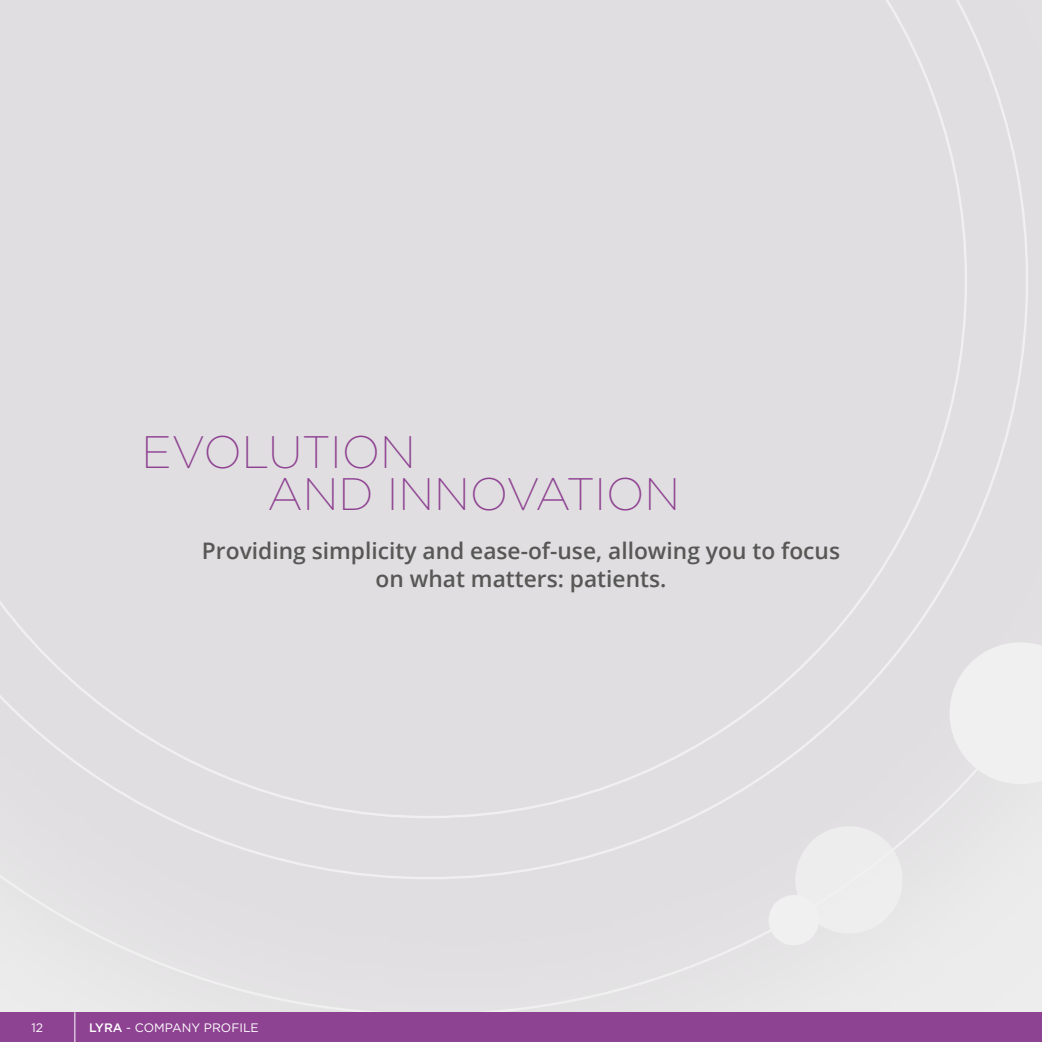
<style>
.page{position:relative;width:1042px;height:1042px;background:#fff}
.page>*{position:absolute;margin:0;border:0;box-sizing:border-box;transform-origin:0 0}
.t1{font:200 45.5px/42px "Gotham";color:#8e4292}
.t2{font:600 22.75px/27.3px "Open Sans";color:#575756;text-align:center}
.t3{font:12.25px "Gotham";color:#fff}
.s1{font-weight:500}
</style>
<div class="page">
<div style="left:0;top:940px;width:1042px;height:72px;background:#e5e4e5"></div>
<div style="left:0;top:0;width:1042px;height:940px;background:#e0dee0"></div>
<svg style="left:949px;top:520px;width:93px;height:264px"></svg>
<svg style="left:765px;top:826px;width:137px;height:123px;background:#eae9ea"></svg>
<svg style="left:1041px;top:74px;width:1px;height:25px"></svg>
<div style="left:0;top:1012px;width:1042px;height:30px;background:#8e4292"></div>
<hr style="left:74px;top:1012px;width:1px;height:30px;background:#fff">
<h1 class="t1" style="left:267px;top:429px;width:414px;text-indent:-126px">EVOLUTION<br>AND INNOVATION</h1>
<p class="t2" style="left:202px;top:537px;width:639px">Providing simplicity and ease-of-use, allowing you to focus on what matters: patients.</p>
<p class="t3" style="left:31px;top:1020px;width:13px">12</p>
<p class="t3" style="left:89px;top:1020px;width:171px"><span class="s1">LYRA</span> - COMPANY PROFILE</p>
</div>
